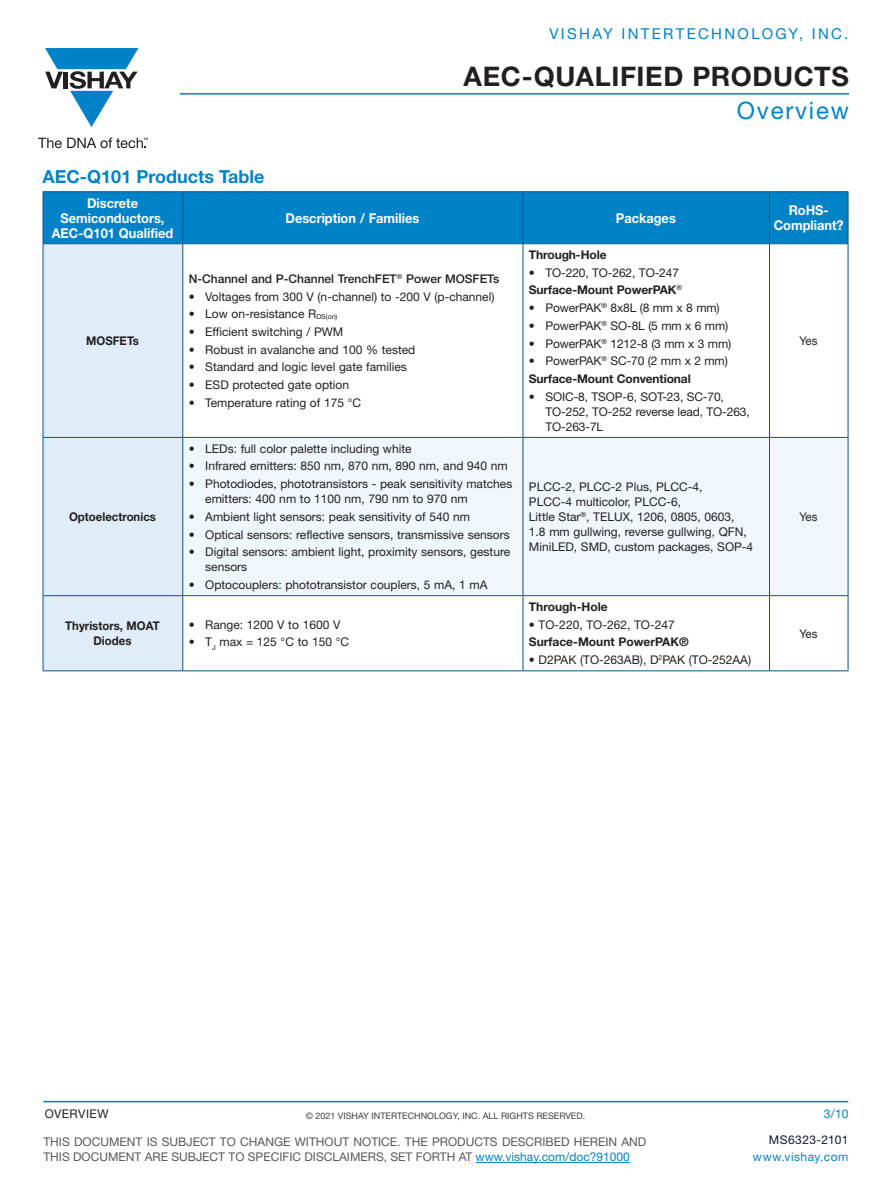
<style>
.page{position:relative;width:891px;height:1188px;background:#fff}
.page>*{position:absolute;margin:0;border:0;box-sizing:border-box;transform-origin:0 0}
.t1{font:700 27px "Helvetica Neue LT Std";letter-spacing:.025em;color:#231f20}
.t2{font:24px "Helvetica Neue LT Std";letter-spacing:.075em;color:#0082c8}
.t3{font:700 18px "Helvetica Neue LT Std";color:#0082c8}
.t4{font:15px "Helvetica Neue LT Std";letter-spacing:.155em;color:#0082c8}
.t5{font:700 13.5px/15px "Helvetica Neue LT Std";color:#fff;text-align:center;scale:.95 1}
.t6{font:12px/15px "Helvetica Neue LT Std";color:#231f20}
.t7{font:12px/15px "Helvetica Neue LT Std";color:#57585a}
.t8{font:700 12px/17.7px "Helvetica Neue LT Std";color:#231f20}
.t9{font:700 12px/15px "Helvetica Neue LT Std";color:#231f20;text-align:center;scale:.95 1}
.t10{font:500 12px "Helvetica Neue LT Std";color:#231f20}
.t11{font:12px "Helvetica Neue LT Std";letter-spacing:.04em;color:#0082c8}
.t12{font:12px "Helvetica Neue LT Std";letter-spacing:.03em;color:#0e1931}
.t13{font:12px "Helvetica Neue LT Std";color:#231f20;scale:.95 1}
.t14{font:12px "Helvetica Neue LT Std";letter-spacing:.035em;color:#231f20}
.t15{font:9px "Helvetica Neue LT Std";color:#3e3e3f}
.s1{font-weight:700}
.s2{font-weight:400}
.s3{color:#0082c8}
</style>
<div class="page">
<div style="left:44px;top:192px;width:804px;height:51px;background:#0082c8"></div>
<div style="left:44px;top:244px;width:138px;height:426px;background:#e0ecf7"></div>
<svg style="left:183px;top:244px;width:665px;height:426px"></svg>
<div style="left:183px;top:438px;width:665px;height:157px;background:#f0f6fb"></div>
<hr style="left:43px;top:192px;width:1px;height:51px;background:#005789">
<hr style="left:43px;top:191px;width:140px;height:1px;background:#005789">
<hr style="left:183px;top:191px;width:340px;height:1px;background:#005789">
<hr style="left:523px;top:191px;width:247px;height:1px;background:#005789">
<hr style="left:770px;top:191px;width:78px;height:1px;background:#005789">
<hr style="left:182px;top:192px;width:1px;height:51px;background:#005789">
<hr style="left:523px;top:192px;width:1px;height:51px;background:#005789">
<hr style="left:769px;top:192px;width:1px;height:51px;background:#005789">
<hr style="left:848px;top:192px;width:1px;height:51px;background:#005789">
<hr style="left:43px;top:596px;width:1px;height:74px;background:#005789">
<hr style="left:182px;top:596px;width:1px;height:74px;background:#005789">
<hr style="left:523px;top:596px;width:1px;height:74px;background:#005789">
<hr style="left:770px;top:595px;width:78px;height:1px;background:#005789">
<hr style="left:769px;top:596px;width:1px;height:74px;background:#005789">
<hr style="left:848px;top:596px;width:1px;height:74px;background:#005789">
<hr style="left:43px;top:595px;width:140px;height:1px;background:#005789">
<hr style="left:183px;top:595px;width:340px;height:1px;background:#005789">
<hr style="left:523px;top:595px;width:247px;height:1px;background:#005789">
<hr style="left:43px;top:243px;width:140px;height:1px;background:#005789">
<hr style="left:43px;top:244px;width:1px;height:193px;background:#005789">
<hr style="left:183px;top:243px;width:340px;height:1px;background:#005789">
<hr style="left:182px;top:244px;width:1px;height:193px;background:#005789">
<hr style="left:523px;top:243px;width:247px;height:1px;background:#005789">
<hr style="left:523px;top:244px;width:1px;height:193px;background:#005789">
<hr style="left:770px;top:243px;width:78px;height:1px;background:#005789">
<hr style="left:769px;top:244px;width:1px;height:193px;background:#005789">
<hr style="left:848px;top:244px;width:1px;height:193px;background:#005789">
<hr style="left:43px;top:670px;width:140px;height:1px;background:#005789">
<hr style="left:183px;top:670px;width:340px;height:1px;background:#005789">
<hr style="left:523px;top:670px;width:247px;height:1px;background:#005789">
<hr style="left:770px;top:670px;width:78px;height:1px;background:#005789">
<hr style="left:43px;top:437px;width:140px;height:1px;background:#005789">
<hr style="left:43px;top:438px;width:1px;height:157px;background:#005789">
<hr style="left:183px;top:437px;width:340px;height:1px;background:#005789">
<hr style="left:182px;top:438px;width:1px;height:157px;background:#005789">
<hr style="left:523px;top:437px;width:247px;height:1px;background:#005789">
<hr style="left:523px;top:438px;width:1px;height:157px;background:#005789">
<hr style="left:770px;top:437px;width:78px;height:1px;background:#005789">
<hr style="left:769px;top:438px;width:1px;height:157px;background:#005789">
<hr style="left:848px;top:438px;width:1px;height:157px;background:#005789">
<hr style="left:180px;top:93px;width:669px;height:2px;background:#0082c8">
<hr style="left:43px;top:1101px;width:805px;height:1px;background:#0082c8">
<hr style="left:476px;top:1162px;width:154px;height:1px;background:#0082c8">
<svg style="left:38px;top:138px;width:110px;height:10px"></svg>
<svg style="left:45px;top:48px;width:93px;height:79px"></svg>
<p class="t4" style="left:549px;top:25px;width:300px">VISHAY INTERTECHNOLOGY, INC.</p>
<h1 class="t1" style="left:464px;top:60px;width:387px">AEC-QUALIFIED PRODUCTS</h1>
<h3 class="t3" style="left:43px;top:165px;width:223px">AEC-Q101 Products Table</h3>
<p class="t5" style="left:52px;top:195px;width:129px">Discrete<br>Semiconductors,<br>AEC-Q101 Qualified</p>
<h2 class="t2" style="left:737px;top:96px;width:114px">Overview</h2>
<p class="t5" style="left:286px;top:210px;width:142px">Description / Families</p>
<p class="t5" style="left:616px;top:210px;width:65px">Packages</p>
<p class="t5" style="left:774px;top:202px;width:75px">RoHS-<br>Compliant?</p>
<p class="t9" style="left:86px;top:333px;width:57px">MOSFETs</p>
<p class="t9" style="left:69px;top:509px;width:93px">Optoelectronics</p>
<p class="t10" style="left:189px;top:271px;width:312px">N-Channel and P-Channel TrenchFET<sup>®</sup> Power MOSFETs</p>
<p class="t6" style="left:189px;top:289px;width:307px">• Voltages from 300 V (n-channel) to -200 V (p-channel)</p>
<p class="t6" style="left:189px;top:306px;width:150px">• Low on-resistance R<sub>DS(on)</sub></p>
<p class="t6" style="left:189px;top:324px;width:156px">• Efficient switching / PWM</p>
<p class="t6" style="left:189px;top:342px;width:228px">• Robust in avalanche and 100 % tested</p>
<p class="t6" style="left:189px;top:359px;width:220px">• Standard and logic level gate families</p>
<p class="t6" style="left:189px;top:377px;width:162px">• ESD protected gate option</p>
<p class="t6" style="left:189px;top:395px;width:174px">• Temperature rating of 175 °C</p>
<p class="t6" style="left:189px;top:441px;width:224px">• LEDs: full color palette including white</p>
<p class="t6" style="left:189px;top:459px;width:320px">• Infrared emitters: 850 nm, 870 nm, 890 nm, and 940 nm</p>
<p class="t6" style="left:205px;top:476px;width:309px;text-indent:-16px">• Photodiodes, phototransistors - peak sensitivity matches emitters: 400 nm to 1100 nm, 790 nm to 970 nm</p>
<p class="t6" style="left:189px;top:509px;width:283px">• Ambient light sensors: peak sensitivity of 540 nm</p>
<p class="t6" style="left:189px;top:527px;width:322px">• Optical sensors: reflective sensors, transmissive sensors</p>
<p class="t6" style="left:205px;top:544px;width:306px;text-indent:-16px">• Digital sensors: ambient light, proximity sensors, gesture sensors</p>
<p class="t6" style="left:189px;top:577px;width:300px">• Optocouplers: phototransistor couplers, 5 mA, 1 mA</p>
<p class="t9" style="left:65px;top:618px;width:101px">Thyristors, MOAT<br>Diodes</p>
<p class="t6" style="left:189px;top:617px;width:153px">• Range: 1200 V to 1600 V</p>
<p class="t6" style="left:189px;top:634px;width:162px">• T<sub>J</sub> max = 125 °C to 150 °C</p>
<p class="t8" style="left:529px;top:246px;width:79px">Through-Hole</p>
<p class="t6" style="left:529px;top:263px;width:155px;line-height:17.7px">• TO-220, TO-262, TO-247<br><span class="s1">Surface-Mount PowerPAK</span><sup>®</sup></p>
<p class="t6" style="left:529px;top:300px;width:192px">• PowerPAK<sup>®</sup> 8x8L (8 mm x 8 mm)</p>
<p class="t6" style="left:529px;top:318px;width:201px">• PowerPAK<sup>®</sup> SO-8L (5 mm x 6 mm)</p>
<p class="t6" style="left:529px;top:336px;width:204px">• PowerPAK<sup>®</sup> 1212-8 (3 mm x 3 mm)</p>
<p class="t8" style="left:529px;top:352px;width:200px"><span class="s2">• PowerPAK</span><sup>®</sup> <span class="s2">SC-70 (2 mm x 2 mm)<br></span>Surface-Mount Conventional</p>
<p class="t6" style="left:545px;top:389px;width:206px;text-indent:-16px">• SOIC-8, TSOP-6, SOT-23, SC-70,<br>TO-252, TO-252 reverse lead, TO-263,<br>TO-263-7L</p>
<p class="t6" style="left:529px;top:479px;width:226px">PLCC-2, PLCC-2 Plus, PLCC-4,<br>PLCC-4 multicolor, PLCC-6,<br>Little Star<sup>®</sup>, TELUX, 1206, 0805, 0603, 1.8 mm gullwing, reverse gullwing, QFN, MiniLED, SMD, custom packages, SOP-4</p>
<p class="t8" style="left:529px;top:598px;width:80px">Through-Hole</p>
<p class="t6" style="left:529px;top:617px;width:147px">• TO-220, TO-262, TO-247</p>
<p class="t8" style="left:529px;top:633px;width:161px">Surface-Mount PowerPAK®</p>
<p class="t6" style="left:529px;top:652px;width:224px">• D2PAK (TO-263AB), D<sup>2</sup>PAK (TO-252AA)</p>
<p class="t13" style="left:799px;top:333px;width:20px">Yes</p>
<p class="t13" style="left:799px;top:509px;width:20px">Yes</p>
<p class="t13" style="left:799px;top:626px;width:20px">Yes</p>
<p class="t15" style="left:306px;top:1111px;width:281px">© 2021 VISHAY INTERTECHNOLOGY, INC. ALL RIGHTS RESERVED.</p>
<p class="t11" style="left:824px;top:1106px;width:26px">3/10</p>
<p class="t12" style="left:769px;top:1133px;width:81px">MS6323-2101</p>
<p class="t14" style="left:45px;top:1107px;width:65px">OVERVIEW</p>
<p class="t7" style="left:43px;top:1134px;width:604px">THIS DOCUMENT IS SUBJECT TO CHANGE WITHOUT NOTICE. THE PRODUCTS DESCRIBED HEREIN AND<br>THIS DOCUMENT ARE SUBJECT TO SPECIFIC DISCLAIMERS, SET FORTH AT <span class="s3">www.vishay.com/doc?91000</span></p>
<p class="t11" style="left:753px;top:1150px;width:97px">www.vishay.com</p>
</div>
